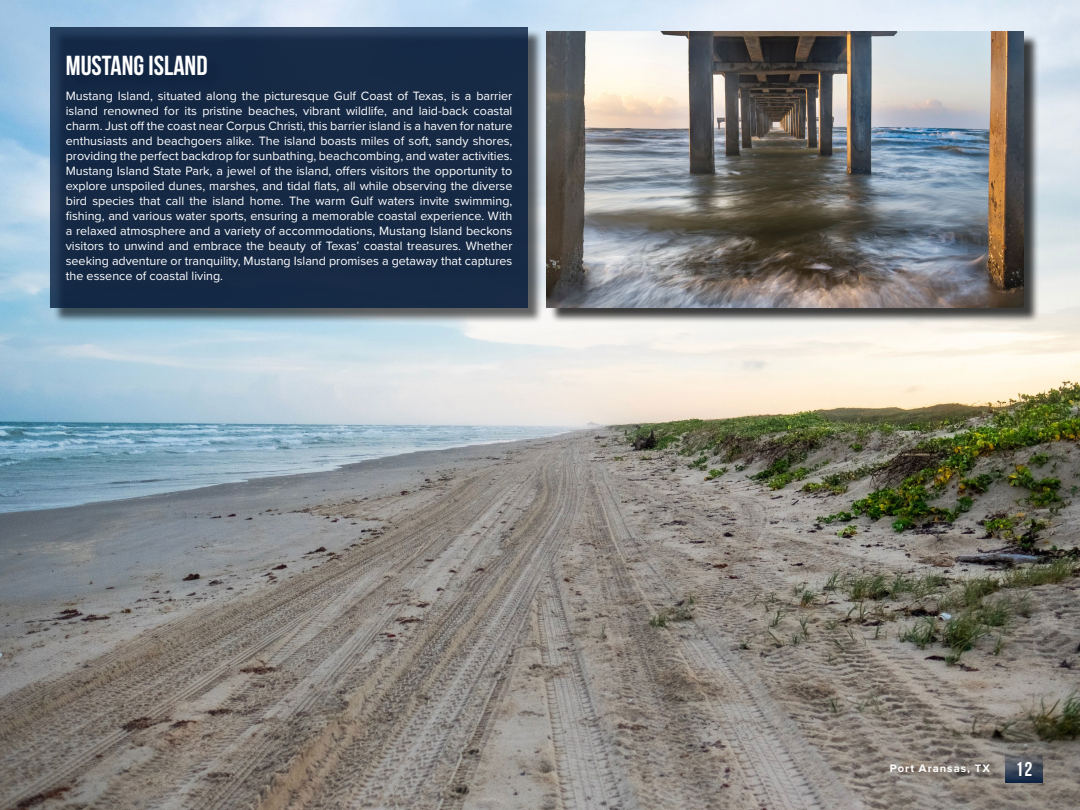
<style>
.page{position:relative;width:1080px;height:810px;background:#fff}
.page>*{position:absolute;margin:0;border:0;box-sizing:border-box;transform-origin:0 0}
.t1{font:700 27.5px "Bebas Neue";color:#fff}
.t2{font:700 20px "Bebas Neue";color:#fff}
.t3{font:12.5px/15px "Proxima Nova";color:#fff;text-align:justify}
.t4{font:700 11.25px "Proxima Nova";letter-spacing:.09em;color:#fff}
</style>
<div class="page">
<img style="left:0;top:0;width:1080px;height:810px">
<div style="left:52px;top:29px;width:987px;height:294px;background:#000;opacity:.75"></div>
<div style="left:50px;top:27px;width:478px;height:281px;background:#162a45"></div>
<img style="left:547px;top:32px;width:477px;height:275px">
<svg style="left:1005px;top:751px;width:38px;height:32px"></svg>
<h1 class="t1" style="left:66px;top:51px;width:143px">MUSTANG ISLAND</h1>
<p class="t3" style="left:66px;top:88px;width:448px">Mustang Island, situated along the picturesque Gulf Coast of Texas, is a barrier island renowned for its pristine beaches, vibrant wildlife, and laid-back coastal charm. Just off the coast near Corpus Christi, this barrier island is a haven for nature enthusiasts and beachgoers alike. The island boasts miles of soft, sandy shores, providing the perfect backdrop for sunbathing, beachcombing, and water activities.<br>Mustang Island State Park, a jewel of the island, offers visitors the opportunity to explore unspoiled dunes, marshes, and tidal flats, all while observing the diverse bird species that call the island home. The warm Gulf waters invite swimming, fishing, and various water sports, ensuring a memorable coastal experience. With a relaxed atmosphere and a variety of accommodations, Mustang Island beckons visitors to unwind and embrace the beauty of Texas’ coastal treasures. Whether seeking adventure or tranquility, Mustang Island promises a getaway that captures the essence of coastal living.</p>
<p class="t4" style="left:890px;top:760px;width:102px">Port Aransas, TX</p>
<h2 class="t2" style="left:1016px;top:758px;width:18px">12</h2>
</div>
